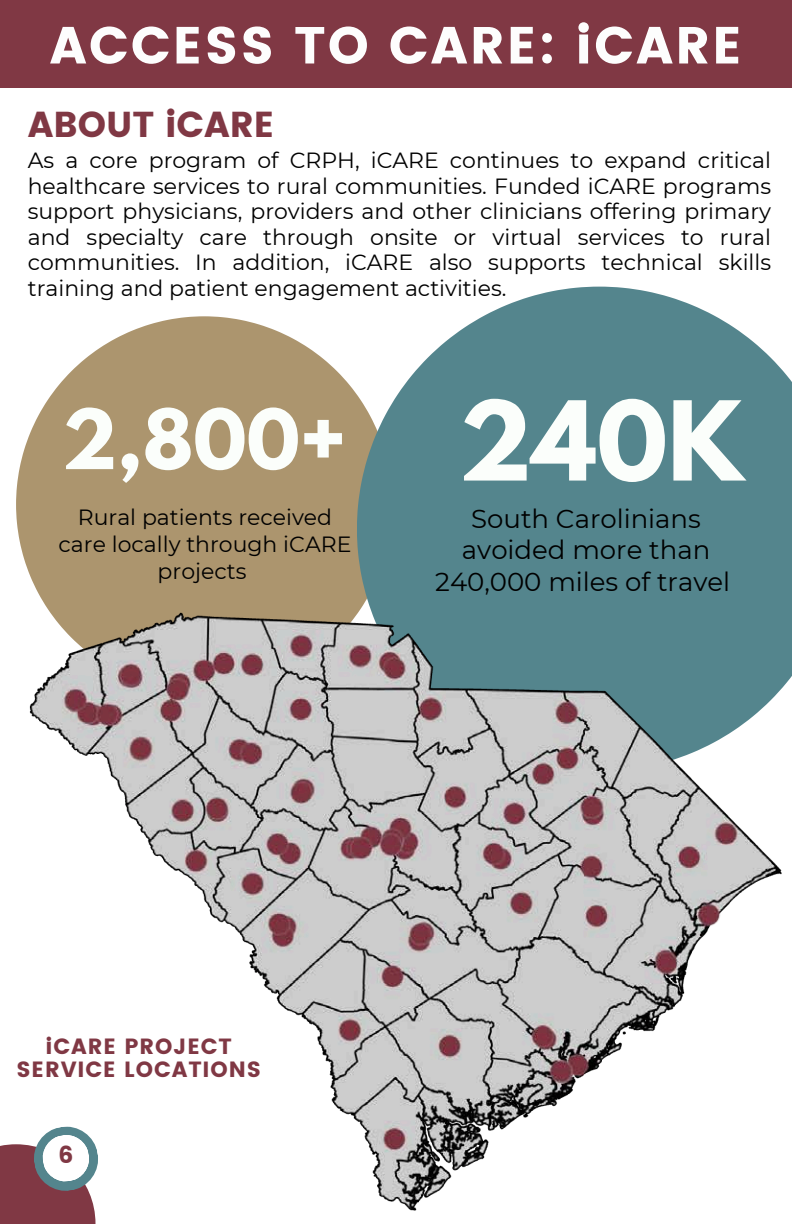
<style>
.page{position:relative;width:792px;height:1224px;background:#fff}
.page>*{position:absolute;margin:0;border:0;box-sizing:border-box;transform-origin:0 0}
.t1{font:700 97.4px "League Spartan";color:#fbfefb}
.t2{font:700 73.4px "League Spartan";color:#fbfefb}
.t3{font:52px "Poppins";letter-spacing:.04em;color:#fdfdfd}
.t4{font:36px "Poppins";color:#803844}
.t5{font:26px/31.6px "Montserrat";color:#000;text-align:center}
.t6{font:23.4px "Poppins";color:#803844}
.t7{font:22px/25.6px "Montserrat";color:#000;text-align:center}
.t8{font:22px/22.4px "Poppins";letter-spacing:.04em;color:#803844;text-align:center}
</style>
<div class="page">
<div style="left:0;top:0;width:792px;height:88px;background:#803844"></div>
<svg style="left:16px;top:316px;width:341px;height:279px;background:#b6a280"></svg>
<svg style="left:357px;top:287px;width:435px;height:308px;background:#6a949a"></svg>
<img style="left:0;top:595px;width:792px;height:629px">
<p class="t3" style="left:50px;top:15px;width:694px">ACCESS TO CARE: iCARE</p>
<h2 class="t4" style="left:28px;top:103px;width:248px">ABOUT iCARE</h2>
<h5 class="t7" style="left:28px;top:147px;width:745px;text-align:justify">As a core program of CRPH, iCARE continues to expand critical healthcare services to rural communities. Funded iCARE programs support physicians, providers and other clinicians offering primary and specialty care through onsite or virtual services to rural communities. In addition, iCARE also supports technical skills training and patient engagement activities.</h5>
<h3 class="t2" style="left:62px;top:403px;width:286px">2,800+</h3>
<h4 class="t7" style="left:59px;top:504px;width:294px;line-height:27px">Rural patients received care locally through iCARE projects</h4>
<p class="t1" style="left:459px;top:393px;width:287px">240K</p>
<h1 class="t5" style="left:435px;top:503px;width:296px">South Carolinians avoided more than<br>240,000 miles of travel</h1>
<p class="t8" style="left:16px;top:1035px;width:246px">iCARE PROJECT<br>SERVICE LOCATIONS</p>
<p class="t6" style="left:59px;top:1142px;width:16px">6</p>
</div>
